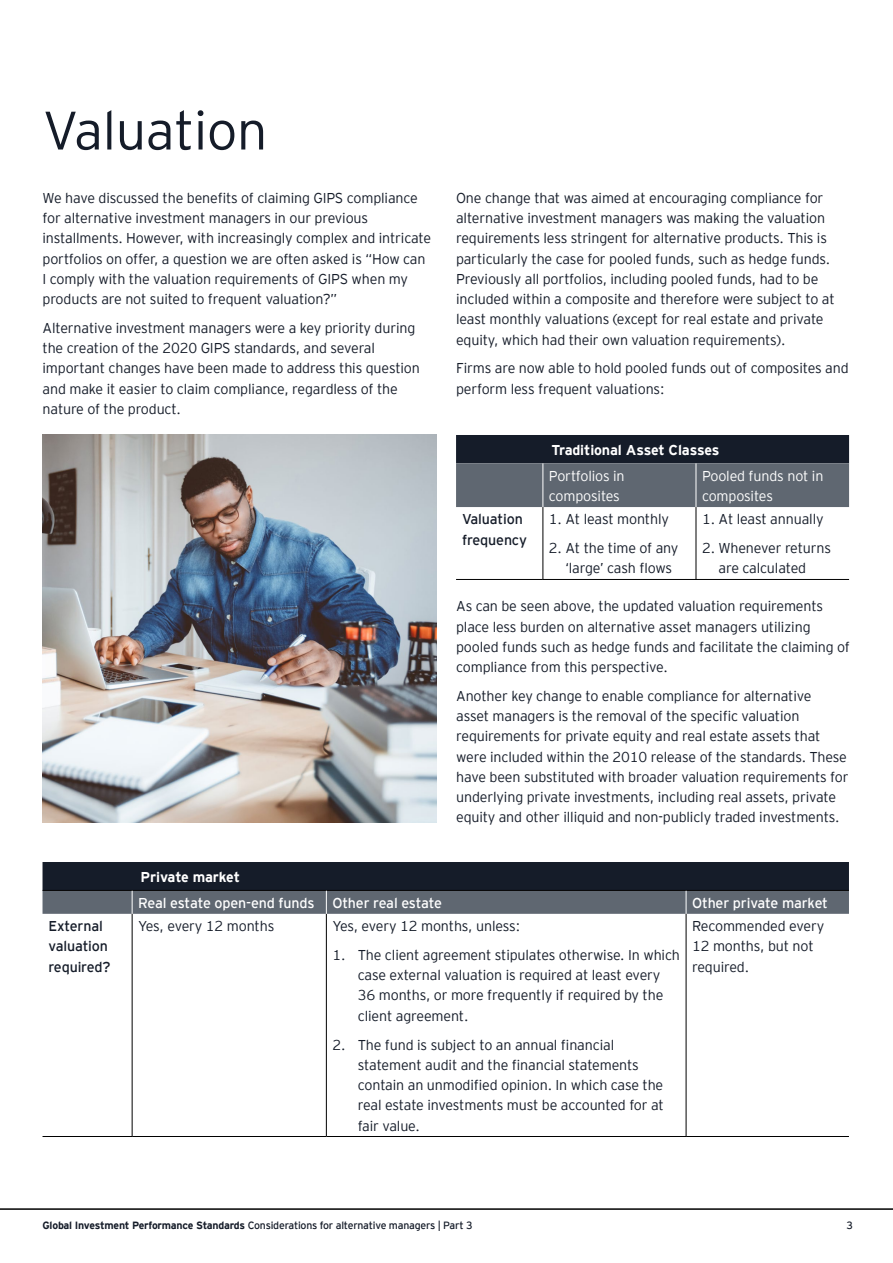
<style>
.page{position:relative;width:893px;height:1263px;background:#fff}
.page>*{position:absolute;margin:0;border:0;box-sizing:border-box;transform-origin:0 0}
.t1{font:300 54px "EY Interstate";letter-spacing:-.01em;color:#151c29}
.t2{font:300 14.25px/20.2px "EY Interstate";letter-spacing:-.01em;color:#151c29}
.t3{font:14.25px "EY Interstate";letter-spacing:-.01em;color:#fff}
.t4{font:300 14.25px/20.2px "EY Interstate";letter-spacing:-.01em;color:#fff}
.t5{font:14.25px/20.2px "EY Interstate";letter-spacing:-.01em;color:#151c29}
.t6{font:700 14.25px "EY Interstate";letter-spacing:-.01em;color:#fff}
.t7{font:10.5px "EY Interstate";letter-spacing:-.02em;color:#151c29}
.s1{font-weight:700}
</style>
<div class="page">
<hr style="left:0;top:1208px;width:893px;height:2px;background:#000">
<svg style="left:456px;top:435px;width:393px;height:72px;background:#424a55"></svg>
<hr style="left:542px;top:507px;width:1px;height:72px;background:#000">
<hr style="left:696px;top:507px;width:1px;height:72px;background:#000">
<hr style="left:456px;top:579px;width:87px;height:1px;background:#000">
<hr style="left:543px;top:579px;width:153px;height:1px;background:#000">
<hr style="left:696px;top:579px;width:153px;height:1px;background:#000">
<hr style="left:542px;top:463px;width:1px;height:44px;background:#fff">
<hr style="left:696px;top:463px;width:1px;height:44px;background:#fff">
<hr style="left:132px;top:914px;width:1px;height:222px;background:#000">
<hr style="left:326px;top:914px;width:1px;height:222px;background:#000">
<hr style="left:686px;top:914px;width:1px;height:222px;background:#000">
<hr style="left:43px;top:1136px;width:89px;height:1px;background:#000">
<hr style="left:132px;top:1136px;width:194px;height:1px;background:#000">
<hr style="left:326px;top:1136px;width:360px;height:1px;background:#000">
<hr style="left:686px;top:1136px;width:163px;height:1px;background:#000">
<svg style="left:43px;top:862px;width:806px;height:52px;background:#363d48"></svg>
<img style="left:43px;top:435px;width:394px;height:387px">
<h1 class="t1" style="left:43px;top:92px;width:227px">Valuation</h1>
<p class="t2" style="left:43px;top:187px;width:390px">We have discussed the benefits of claiming GIPS compliance for alternative investment managers in our previous installments. However, with increasingly complex and intricate portfolios on offer, a question we are often asked is “How can I comply with the valuation requirements of GIPS when my products are not suited to frequent valuation?”</p>
<p class="t2" style="left:43px;top:317px;width:379px">Alternative investment managers were a key priority during the creation of the 2020 GIPS standards, and several important changes have been made to address this question and make it easier to claim compliance, regardless of the nature of the product.</p>
<p class="t2" style="left:456px;top:187px;width:380px">One change that was aimed at encouraging compliance for alternative investment managers was making the valuation requirements less stringent for alternative products. This is particularly the case for pooled funds, such as hedge funds.<br>Previously all portfolios, including pooled funds, had to be included within a composite and therefore were subject to at least monthly valuations (except for real estate and private equity, which had their own valuation requirements).</p>
<p class="t2" style="left:456px;top:357px;width:394px">Firms are now able to hold pooled funds out of composites and perform less frequent valuations:</p>
<p class="t6" style="left:551px;top:440px;width:170px">Traditional Asset Classes</p>
<p class="t4" style="left:549px;top:465px;width:77px">Portfolios in composites</p>
<p class="t4" style="left:702px;top:465px;width:123px">Pooled funds not in composites</p>
<p class="t5" style="left:462px;top:508px;width:66px">Valuation frequency</p>
<p class="t2" style="left:549px;top:508px;width:122px">1. At least monthly</p>
<p class="t2" style="left:565px;top:537px;width:115px;text-indent:-17px">2. At the time of any ‘large’ cash flows</p>
<p class="t2" style="left:702px;top:508px;width:123px">1. At least annually</p>
<p class="t2" style="left:702px;top:537px;width:131px;text-align:center">2. Whenever returns are calculated</p>
<p class="t2" style="left:456px;top:595px;width:395px">As can be seen above, the updated valuation requirements place less burden on alternative asset managers utilizing pooled funds such as hedge funds and facilitate the claiming of compliance from this perspective.</p>
<p class="t2" style="left:456px;top:685px;width:394px">Another key change to enable compliance for alternative<br>asset managers is the removal of the specific valuation requirements for private equity and real estate assets that were included within the 2010 release of the standards. These have been substituted with broader valuation requirements for underlying private investments, including real assets, private equity and other illiquid and non-publicly traded investments.</p>
<p class="t6" style="left:141px;top:866px;width:101px">Private market</p>
<p class="t3" style="left:138px;top:893px;width:305px">Real estate open-end funds Other real estate</p>
<p class="t3" style="left:692px;top:893px;width:137px">Other private market</p>
<p class="t5" style="left:49px;top:915px;width:64px">External valuation required?</p>
<p class="t2" style="left:138px;top:915px;width:138px">Yes, every 12 months</p>
<p class="t2" style="left:332px;top:915px;width:189px">Yes, every 12 months, unless:</p>
<p class="t2" style="left:358px;top:944px;width:324px;text-indent:-26px">1. The client agreement stipulates otherwise. In which case external valuation is required at least every 36 months, or more frequently if required by the client agreement.</p>
<p class="t2" style="left:358px;top:1033px;width:308px;text-indent:-26px">2. The fund is subject to an annual financial statement audit and the financial statements contain an unmodified opinion. In which case the real estate investments must be accounted for at fair value.</p>
<p class="t2" style="left:692px;top:915px;width:134px">Recommended every<br>12 months, but not required.</p>
<p class="t7" style="left:43px;top:1218px;width:431px"><span class="s1">Global Investment Performance Standards</span> Considerations for alternative managers | Part 3</p>
<p class="t7" style="left:846px;top:1218px;width:8px">3</p>
</div>
